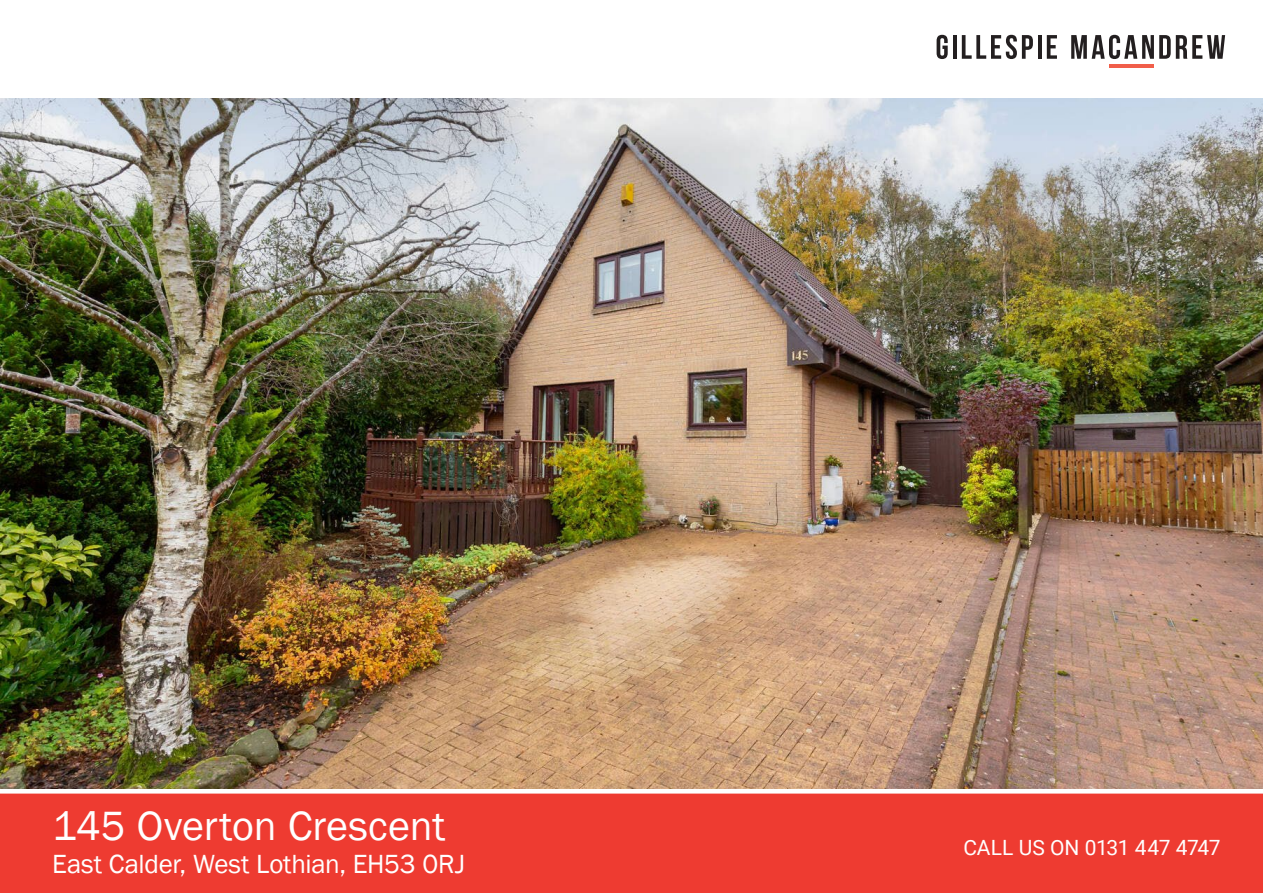
<style>
.page{position:relative;width:1263px;height:893px;background:#fff}
.page>*{position:absolute;margin:0;border:0;box-sizing:border-box;transform-origin:0 0}
._1_address{font:42px "Franklin Gothic";letter-spacing:-.005em;color:#fff}
._1_address-2{font:27px "Franklin Gothic";letter-spacing:-.005em;color:#fff}
.t1{font:21px "Roboto";letter-spacing:-.02em;color:#fff}
</style>
<div class="page">
<div style="left:0;top:794px;width:1263px;height:99px;background:#ee3b31"></div>
<img style="left:1px;top:99px;width:1262px;height:690px">
<hr style="left:1109px;top:64px;width:45px;height:4px;background:#f15e4a">
<svg style="left:936px;top:35px;width:12px;height:24px"></svg>
<hr style="left:953px;top:35px;width:3px;height:24px;background:#231f20">
<svg style="left:962px;top:35px;width:71px;height:24px"></svg>
<hr style="left:1038px;top:35px;width:3px;height:24px;background:#231f20">
<svg style="left:1047px;top:35px;width:10px;height:24px"></svg>
<svg style="left:1071px;top:35px;width:154px;height:24px"></svg>
<p class="_1_address" style="left:52px;top:799px;width:395px">145 Overton Crescent</p>
<p class="_1_address-2" style="left:52px;top:847px;width:414px">East Calder, West Lothian, EH53 0RJ</p>
<p class="t1" style="left:963px;top:833px;width:259px">CALL US ON 0131 447 4747</p>
</div>
